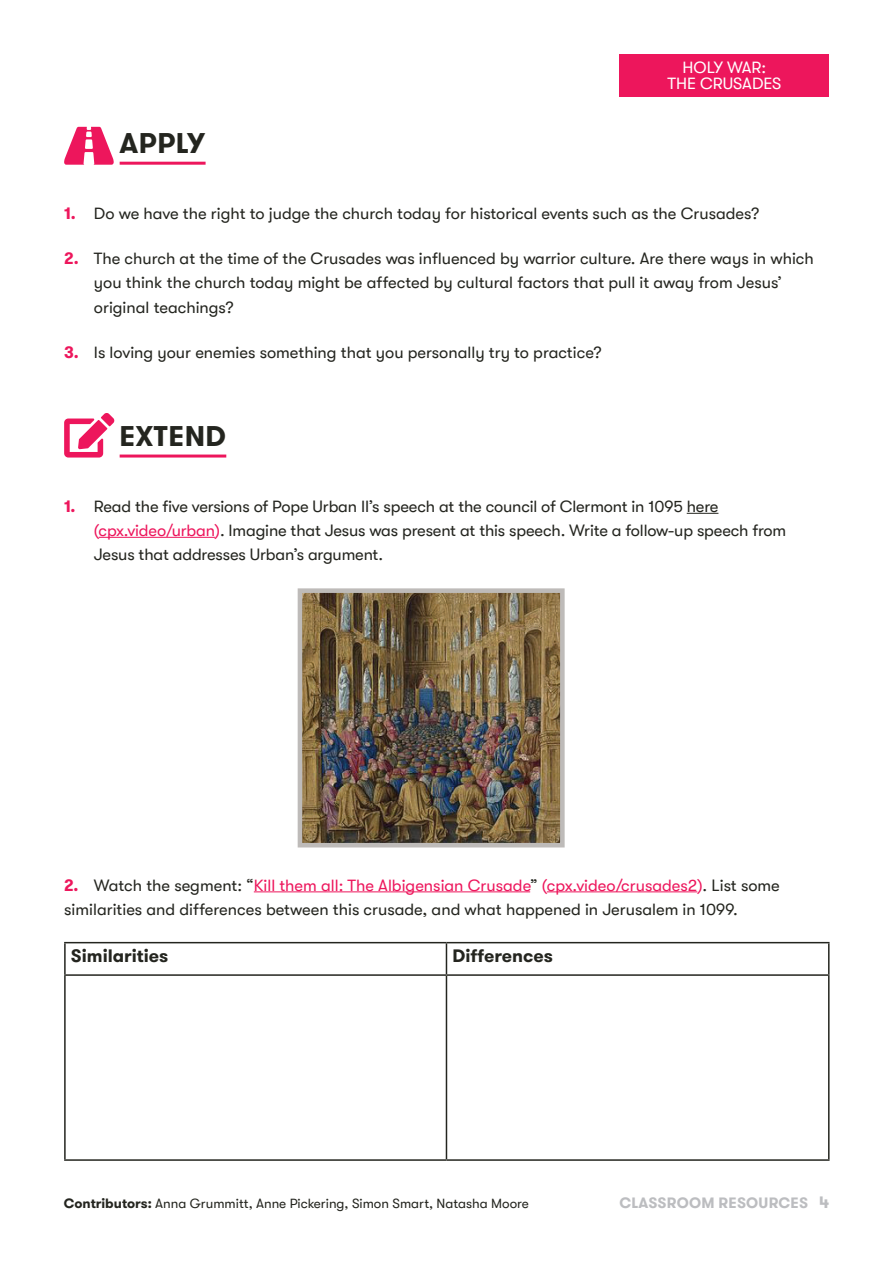
<style>
.page{position:relative;width:893px;height:1263px;background:#fff}
.page>*{position:absolute;margin:0;border:0;box-sizing:border-box;transform-origin:0 0}
.t1{font:700 28.5px "GT Walsheim";letter-spacing:.015em;color:#24251f}
.t2{font:700 18px "GT Walsheim";color:#24251f}
.t3{font:16.5px/24px "GT Walsheim";color:#24251f}
.t4{font:16.5px/16.5px "GT Walsheim";color:#fff;text-align:center}
.t5{font:700 15px "GT Walsheim";letter-spacing:.015em;color:#bcbdc0}
.t6{font:13.5px "GT Walsheim";color:#24251f}
.s1{font-weight:700;color:#ed165c}
.s2{color:#ed165c}
.s3{font-weight:700}
.s4{font-size:16.5px}
</style>
<div class="page">
<div style="left:619px;top:54px;width:210px;height:42px;background:#ed165c"></div>
<hr style="left:120px;top:162px;width:86px;height:3px;background:#ed165c">
<hr style="left:120px;top:454px;width:106px;height:3px;background:#ed165c">
<hr style="left:687px;top:513px;width:31px;height:1px;background:#24251f">
<hr style="left:99px;top:537px;width:116px;height:1px;background:#ed165c">
<hr style="left:254px;top:891px;width:276px;height:1px;background:#ed165c">
<hr style="left:547px;top:891px;width:150px;height:1px;background:#ed165c">
<svg style="left:64px;top:127px;width:50px;height:38px"></svg>
<svg style="left:64px;top:413px;width:51px;height:44px"></svg>
<hr style="left:446px;top:943px;width:1px;height:31px;background:#24251f">
<hr style="left:64px;top:974px;width:382px;height:2px;background:#24251f">
<hr style="left:446px;top:974px;width:383px;height:2px;background:#24251f">
<hr style="left:446px;top:976px;width:1px;height:183px;background:#24251f">
<hr style="left:64px;top:942px;width:382px;height:1px;background:#24251f">
<hr style="left:64px;top:943px;width:2px;height:31px;background:#24251f">
<hr style="left:446px;top:942px;width:383px;height:1px;background:#24251f">
<hr style="left:828px;top:943px;width:1px;height:31px;background:#24251f">
<hr style="left:64px;top:976px;width:2px;height:183px;background:#24251f">
<hr style="left:828px;top:976px;width:1px;height:183px;background:#24251f">
<hr style="left:64px;top:1159px;width:382px;height:2px;background:#24251f">
<hr style="left:446px;top:1159px;width:383px;height:2px;background:#24251f">
<img style="left:304px;top:594px;width:255px;height:247px">
<div style="left:298px;top:588px;width:267px;height:259px;border:5px solid #bebbb9"></div>
<h1 class="t1" style="left:120px;top:124px;width:87px">APPLY</h1>
<p class="t4" style="left:667px;top:59px;width:115px">HOLY WAR:<br>THE CRUSADES</p>
<p class="t3" style="left:64px;top:202px;width:697px"><span class="s1">1.</span> Do we have the right to judge the church today for historical events such as the Crusades?</p>
<p class="t3" style="left:94px;top:247px;width:721px;text-indent:-30px"><span class="s1">2.</span> The church at the time of the Crusades was influenced by warrior culture. Are there ways in which you think the church today might be affected by cultural factors that pull it away from Jesus’ original teachings?</p>
<p class="t3" style="left:64px;top:340px;width:539px"><span class="s1">3.</span> Is loving your enemies something that you personally try to practice?</p>
<h1 class="t1" style="left:120px;top:417px;width:108px">EXTEND</h1>
<p class="t3" style="left:94px;top:494px;width:694px;text-indent:-30px"><span class="s1">1.</span> Read the five versions of Pope Urban II’s speech at the council of Clermont in 1095 here <span class="s2">(cpx.video/urban)</span>. Imagine that Jesus was present at this speech. Write a follow-up speech from<br>Jesus that addresses Urban’s argument.</p>
<p class="t3" style="left:64px;top:873px;width:717px"><span class="s1">2.</span> Watch the segment: “<span class="s2">Kill them all: The Albigensian Crusade</span>” <span class="s2">(cpx.video/crusades2)</span>. List some similarities and differences between this crusade, and what happened in Jerusalem in 1099.</p>
<p class="t2" style="left:71px;top:944px;width:99px">Similarities</p>
<p class="t2" style="left:452px;top:944px;width:102px">Differences</p>
<p class="t6" style="left:64px;top:1196px;width:467px"><span class="s3">Contributors:</span> Anna Grummitt, Anne Pickering, Simon Smart, Natasha Moore</p>
<p class="t5" style="left:619px;top:1193px;width:211px">CLASSROOM RESOURCES <span class="s4">4</span></p>
</div>
